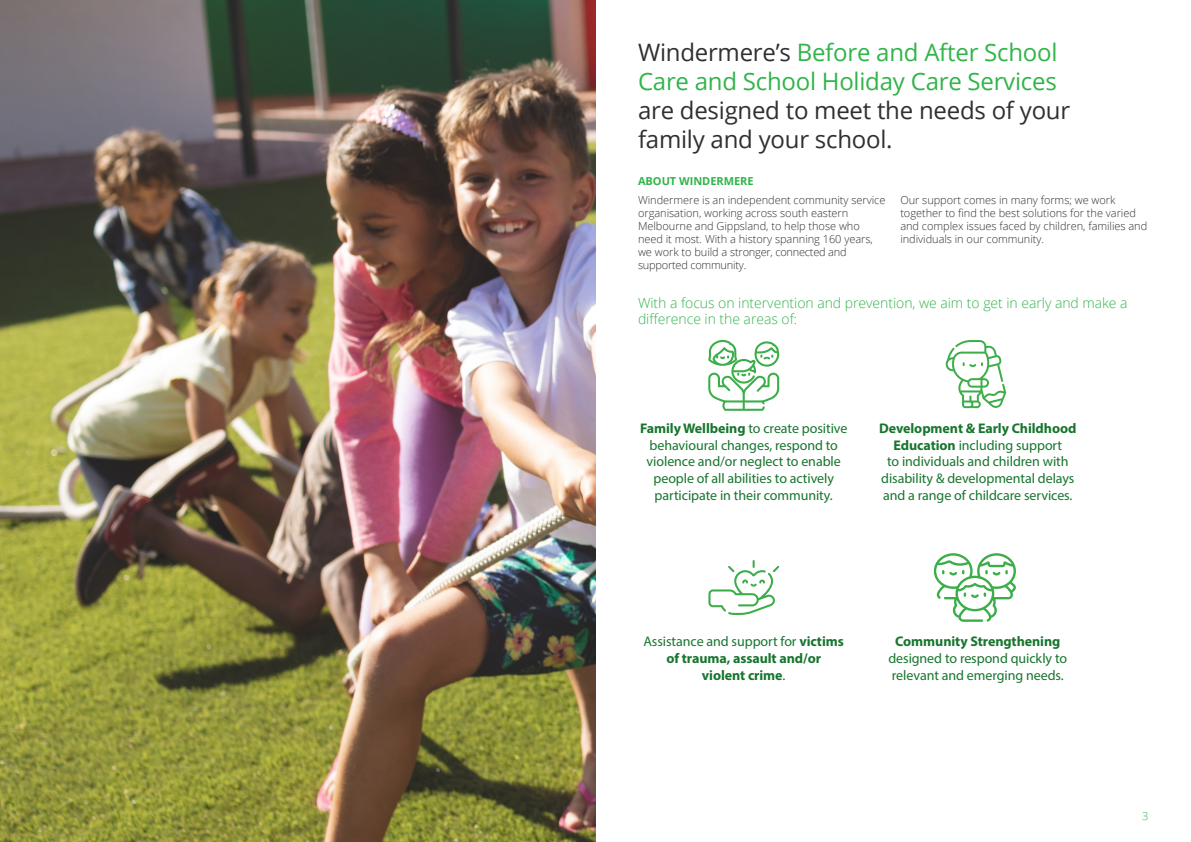
<style>
.page{position:relative;width:1191px;height:842px;background:#fff}
.page>*{position:absolute;margin:0;border:0;box-sizing:border-box;transform-origin:0 0}
.t1{font:24px/29px "Open Sans";letter-spacing:-.01em;color:#31b44a}
.t2{font:24px/29px "Open Sans";letter-spacing:-.01em;color:#312f30}
.t3{font:14px/16.8px "Myriad Pro";letter-spacing:-.005em;color:#17752e;text-align:center}
.t4{font:700 14px/16.8px "Myriad Pro";letter-spacing:-.005em;color:#17752e;text-align:center}
.t5{font:300 14px/16px "Open Sans";letter-spacing:-.005em;color:#31b44a}
.t6{font:300 11px/13px "Open Sans";letter-spacing:-.005em;color:#312f30}
.t7{font:700 11px "Open Sans";letter-spacing:-.005em;color:#31b44a}
.t8{font:300 11px "Open Sans";color:#31b44a}
.s1{color:#312f30}
.s2{font-weight:700}
.s3{font-weight:400}
</style>
<div class="page">
<img style="left:0;top:0;width:595px;height:842px">
<svg style="left:933px;top:553px;width:83px;height:69px"></svg>
<svg style="left:945px;top:340px;width:61px;height:68px"></svg>
<svg style="left:708px;top:560px;width:71px;height:55px"></svg>
<svg style="left:708px;top:340px;width:71px;height:71px"></svg>
<h1 class="t1" style="left:638px;top:37px;width:421px"><span class="s1">Windermere’s</span> Before and After School<br>Care and School Holiday Care Services</h1>
<h1 class="t2" style="left:638px;top:95px;width:434px">are designed to meet the needs of your family and your school.</h1>
<p class="t7" style="left:638px;top:173px;width:117px">ABOUT WINDERMERE</p>
<p class="t6" style="left:638px;top:194px;width:249px">Windermere is an independent community service organisation, working across south eastern Melbourne and Gippsland, to help those who need it most. With a history spanning 160 years, we work to build a stronger, connected and supported community.</p>
<p class="t6" style="left:900px;top:194px;width:248px">Our support comes in many forms; we work together to find the best solutions for the varied and complex issues faced by children, families and individuals in our community.</p>
<p class="t5" style="left:638px;top:295px;width:491px">With a focus on intervention and prevention, we aim to get in early and make a difference in the areas of:</p>
<p class="t3" style="left:640px;top:419px;width:209px"><span class="s2">Family Wellbeing</span> to create positive behavioural changes, respond to violence and/or neglect to enable people of all abilities to actively participate in their community.</p>
<p class="t3" style="left:879px;top:419px;width:199px"><span class="s2">Development &amp; Early Childhood<br>Education</span> including support<br>to individuals and children with disability &amp; developmental delays and a range of childcare services.</p>
<p class="t4" style="left:643px;top:632px;width:202px"><span class="s3">Assistance and support for</span> victims of trauma, assault and/or violent crime<span class="s3">.</span></p>
<p class="t4" style="left:895px;top:632px;width:167px">Community Strengthening</p>
<p class="t3" style="left:888px;top:649px;width:180px;text-align:left">designed to respond quickly to relevant and emerging needs.</p>
<p class="t8" style="left:1142px;top:808px;width:8px">3</p>
</div>
